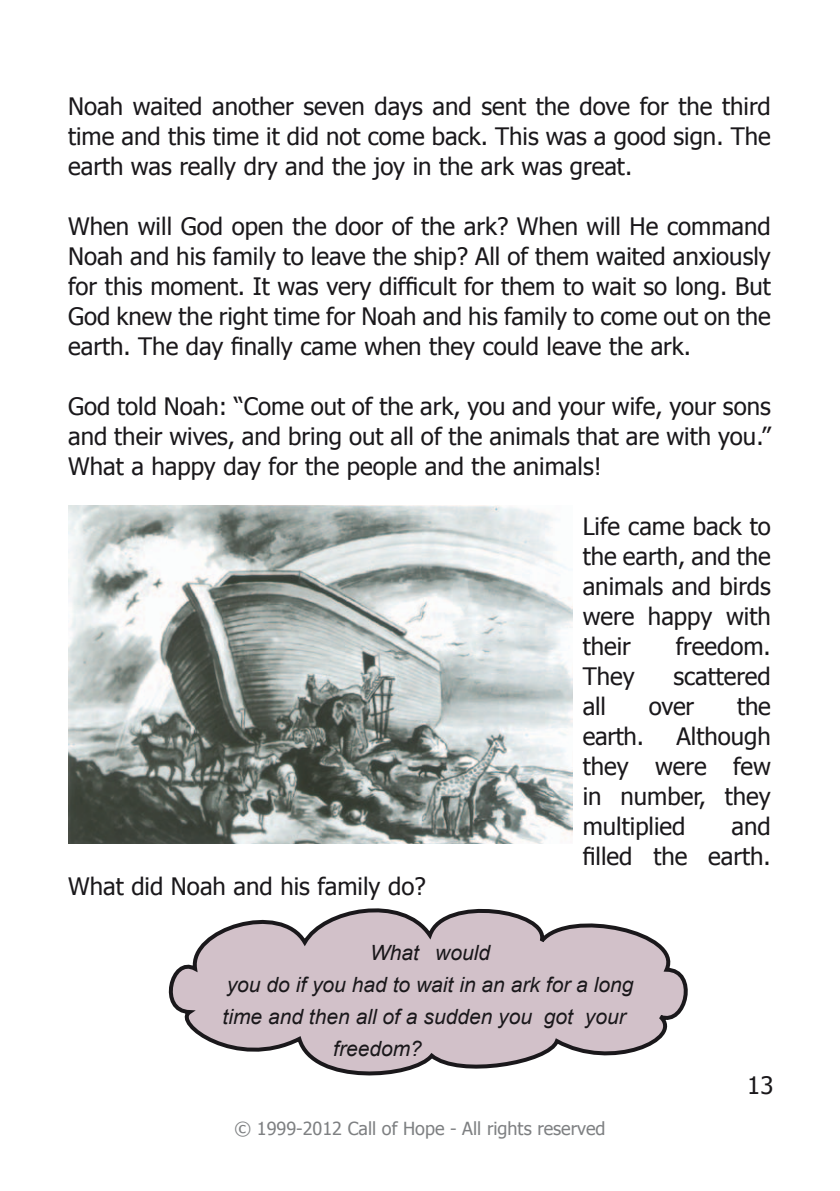
<style>
.page{position:relative;width:840px;height:1191px;background:#fff}
.page>*{position:absolute;margin:0;border:0;box-sizing:border-box;transform-origin:0 0}
.t1{font:24px/30px "Tahoma";color:#1a181b;text-align:justify}
.t2{font:italic 21px "Arial";color:#1a181b}
.t3{font:18px "Tahoma";color:#7e8082}
</style>
<div class="page">
<img style="left:68px;top:505px;width:504px;height:338px">
<svg style="left:168px;top:908px;width:520px;height:168px"></svg>
<p class="t1" style="left:68px;top:90px;width:703px">Noah waited another seven days and sent the dove for the third time and this time it did not come back. This was a good sign. The earth was really dry and the joy in the ark was great.</p>
<p class="t1" style="left:68px;top:210px;width:704px">When will God open the door of the ark? When will He command Noah and his family to leave the ship? All of them waited anxiously for this moment. It was very difficult for them to wait so long. But God knew the right time for Noah and his family to come out on the earth. The day finally came when they could leave the ark.</p>
<p class="t1" style="left:68px;top:390px;width:703px">God told Noah: “Come out of the ark, you and your wife, your sons and their wives, and bring out all of the animals that are with you.” What a happy day for the people and the animals!</p>
<p class="t1" style="left:582px;top:510px;width:190px">Life came back to the earth, and the animals and birds were happy with their</p>
<p class="t1" style="left:675px;top:630px;width:97px">freedom.</p>
<p class="t1" style="left:68px;top:870px;width:359px">What did Noah and his family do?</p>
<p class="t1" style="left:582px;top:660px;width:53px">They</p>
<p class="t1" style="left:673px;top:660px;width:99px">scattered</p>
<p class="t1" style="left:582px;top:690px;width:25px">all</p>
<p class="t1" style="left:648px;top:690px;width:47px">over</p>
<p class="t1" style="left:736px;top:690px;width:35px">the</p>
<p class="t1" style="left:582px;top:720px;width:63px">earth.</p>
<p class="t1" style="left:582px;top:720px;width:190px;text-indent:94px">Although they were few in number, they multiplied</p>
<p class="t1" style="left:582px;top:810px;width:190px;text-align:right">and<br>filled the earth.</p>
<p class="t2" style="left:370px;top:938px;width:121px">What would</p>
<p class="t2" style="left:227px;top:970px;width:408px">you do if you had to wait in an ark for a long</p>
<p class="t2" style="left:222px;top:1002px;width:404px">time and then all of a sudden you got your</p>
<p class="t2" style="left:333px;top:1034px;width:90px">freedom?</p>
<p class="t3" style="left:234px;top:1116px;width:372px">© 1999-2012 Call of Hope - All rights reserved</p>
<p class="t1" style="left:746px;top:1069px;width:28px">13</p>
</div>
